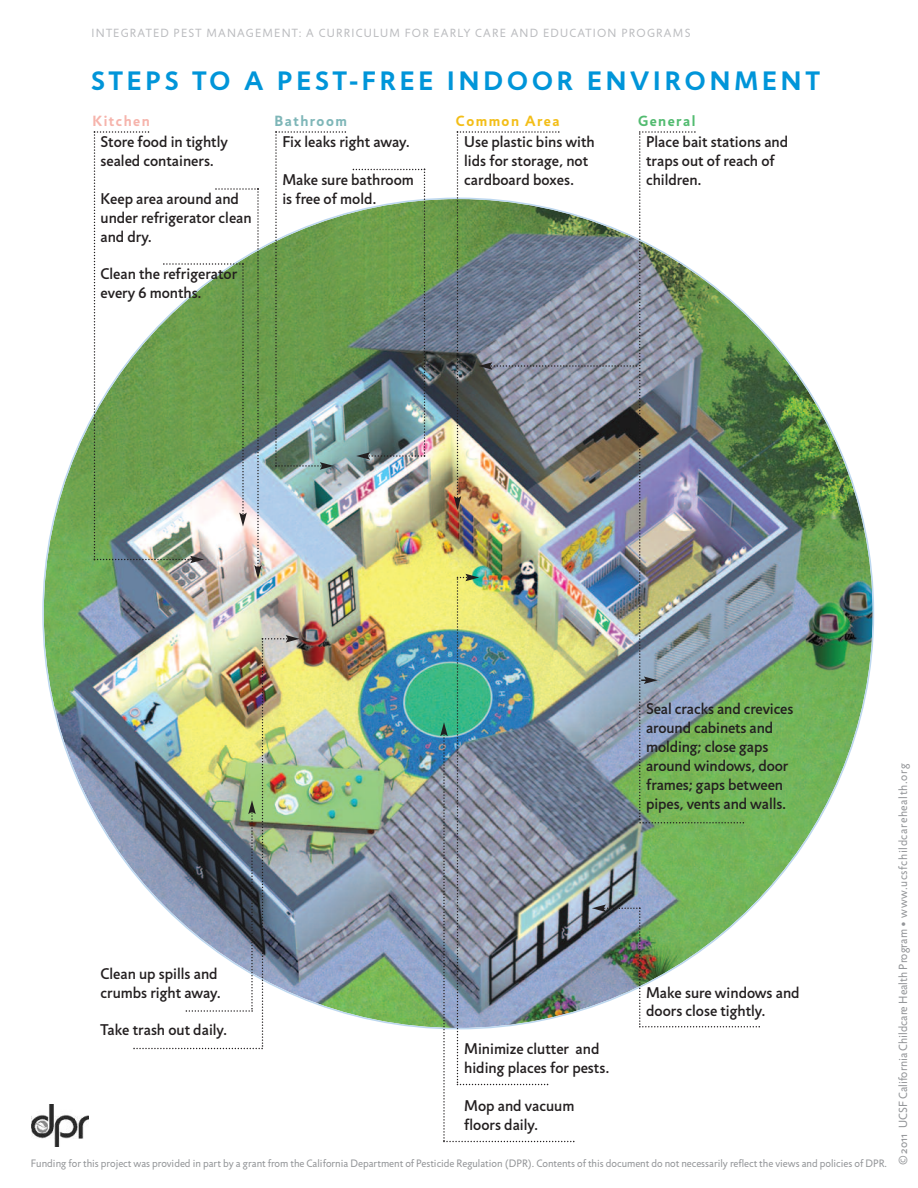
<style>
.page{position:relative;width:918px;height:1188px;background:#fff}
.page>*{position:absolute;margin:0;border:0;box-sizing:border-box;transform-origin:0 0}
.t1{font:700 27px "Jigsaw";letter-spacing:.15em;color:#0095d9}
.t2{font:500 15.75px/18.9px "Jigsaw";color:#231f20}
.t3{font:700 15px "Jigsaw";letter-spacing:.1em;color:#f3be18}
.t4{font:700 15px "Jigsaw";letter-spacing:.1em;color:#7eb6b8}
.t5{font:700 15px "Jigsaw";letter-spacing:.1em;color:#f6b4ac}
.t6{font:700 15px "Jigsaw";letter-spacing:.1em;color:#52bb70}
.t7{font:12px "Jigsaw";color:#939598}
.t8{font:12px "Jigsaw";letter-spacing:.105em;color:#bcbdc0}
.t9{font:10.8px "Jigsaw";color:#939598}
</style>
<div class="page">
<img style="left:42px;top:198px;width:832px;height:831px">
<img style="left:353px;top:169px;width:72px;height:291px">
<svg style="left:94px;top:131px;width:168px;height:448px"></svg>
<svg style="left:275px;top:131px;width:71px;height:339px"></svg>
<img style="left:440px;top:131px;width:320px;height:1011px">
<img style="left:133px;top:635px;width:167px;height:414px">
<img style="left:32px;top:1104px;width:57px;height:43px">
<p class="t8" style="left:92px;top:29px;width:600px">INTEGRATED PEST MANAGEMENT: A CURRICULUM FOR EARLY CARE AND EDUCATION PROGRAMS</p>
<h1 class="t1" style="left:91px;top:71px;width:730px">STEPS TO A PEST-FREE INDOOR ENVIRONMENT</h1>
<p class="t5" style="left:93px;top:116px;width:59px">Kitchen</p>
<p class="t4" style="left:274px;top:116px;width:74px">Bathroom</p>
<p class="t3" style="left:456px;top:116px;width:105px">Common Area</p>
<p class="t6" style="left:638px;top:116px;width:59px">General</p>
<p class="t2" style="left:100px;top:134px;width:129px">Store food in tightly sealed containers.</p>
<p class="t2" style="left:101px;top:191px;width:153px">Keep area around and under refrigerator clean and dry.</p>
<p class="t2" style="left:101px;top:266px;width:138px">Clean the refrigerator every 6 months.</p>
<p class="t2" style="left:282px;top:134px;width:129px">Fix leaks right away.</p>
<p class="t2" style="left:282px;top:172px;width:133px">Make sure bathroom is free of mold.</p>
<p class="t2" style="left:464px;top:134px;width:132px">Use plastic bins with lids for storage, not cardboard boxes.</p>
<p class="t2" style="left:646px;top:134px;width:144px">Place bait stations and traps out of reach of children.</p>
<p class="t2" style="left:101px;top:965px;width:122px">Clean up spills and crumbs right away.</p>
<p class="t2" style="left:101px;top:1022px;width:128px">Take trash out daily.</p>
<p class="t2" style="left:646px;top:701px;width:149px">Seal cracks and crevices around cabinets and molding; close gaps around windows, door frames; gaps between pipes, vents and walls.</p>
<p class="t2" style="left:464px;top:1041px;width:147px">Minimize clutter and hiding places for pests.</p>
<p class="t2" style="left:464px;top:1098px;width:112px">Mop and vacuum floors daily.</p>
<p class="t2" style="left:646px;top:984px;width:155px">Make sure windows and doors close tightly.</p>
<p class="t9" style="left:31px;top:1160px;width:858px">Funding for this project was provided in part by a grant from the California Department of Pesticide Regulation (DPR). Contents of this document do not necessarily reflect the views and policies of DPR.</p>
<p class="t7" style="left:899px;top:1165px;width:403px;rotate:-90deg">© 2011 UCSF California Childcare Health Program • www.ucsfchildcarehealth.org</p>
</div>
